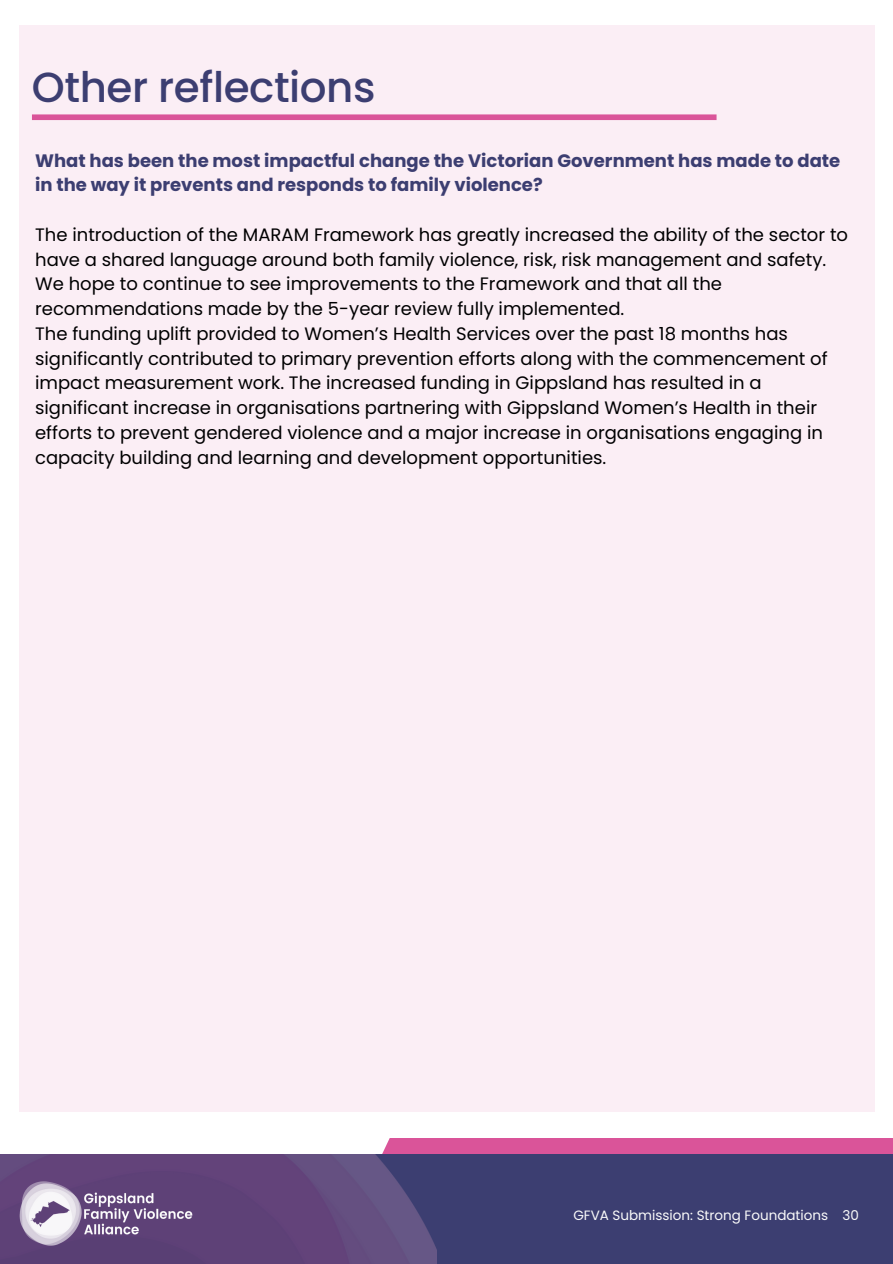
<style>
.page{position:relative;width:893px;height:1264px;background:#fff}
.page>*{position:absolute;margin:0;border:0;box-sizing:border-box;transform-origin:0 0}
.t1{font:500 42px "Poppins";letter-spacing:-.01em;color:#3c3e71}
.t2{font:18px/24.8px "Poppins";color:#000001}
.t3{font:700 18px/24.8px "Poppins";color:#3c3e71}
.t4{font:13.5px "Poppins";color:#fafafa}
</style>
<div class="page">
<div style="left:382px;top:1138px;width:510px;height:15px;background:#da5499"></div>
<div style="left:0;top:1153px;width:892px;height:110px;background:#3c3e71"></div>
<img style="left:0;top:1154px;width:437px;height:109px">
<img style="left:16px;top:1179px;width:179px;height:68px">
<div style="left:19px;top:26px;width:855px;height:1085px;background:#fbeef5"></div>
<div style="left:32px;top:114px;width:684px;height:6px;background:#da5499"></div>
<h1 class="t1" style="left:32px;top:58px;width:345px">Other reflections</h1>
<p class="t3" style="left:35px;top:148px;width:806px">What has been the most impactful change the Victorian Government has made to date in the way it prevents and responds to family violence?</p>
<p class="t2" style="left:35px;top:222px;width:814px">The introduction of the MARAM Framework has greatly increased the ability of the sector to have a shared language around both family violence, risk, risk management and safety.<br>We hope to continue to see improvements to the Framework and that all the recommendations made by the 5-year review fully implemented.<br>The funding uplift provided to Women’s Health Services over the past 18 months has significantly contributed to primary prevention efforts along with the commencement of impact measurement work. The increased funding in Gippsland has resulted in a significant increase in organisations partnering with Gippsland Women’s Health in their efforts to prevent gendered violence and a major increase in organisations engaging in capacity building and learning and development opportunities.</p>
<p class="t4" style="left:573px;top:1205px;width:287px">GFVA Submission: Strong Foundations 30</p>
</div>
